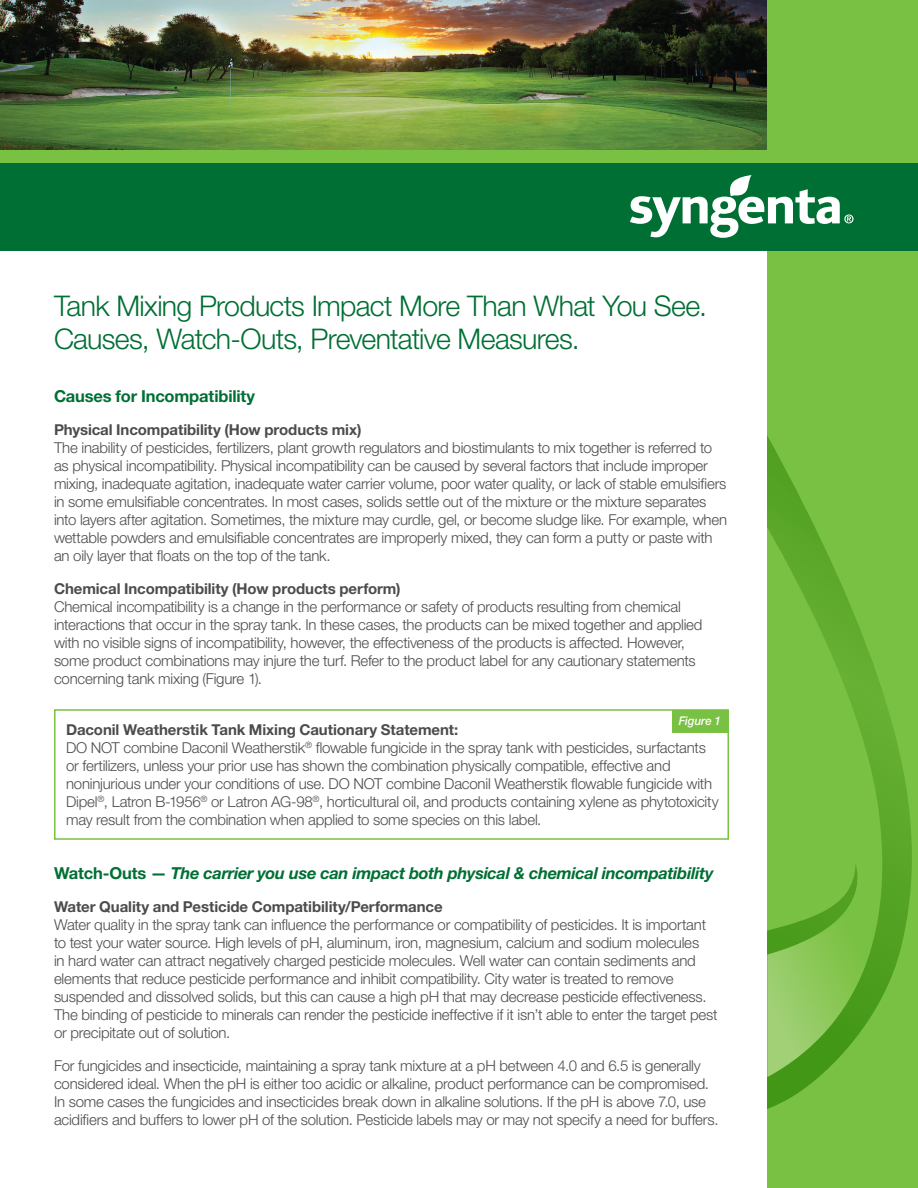
<style>
.page{position:relative;width:918px;height:1188px;background:#fff}
.page>*{position:absolute;margin:0;border:0;box-sizing:border-box;transform-origin:0 0}
.t1{font:300 28.5px/33px "Helvetica Neue LT Std";letter-spacing:-.025em;color:#006f34}
.t2{font:italic 700 16.5px "Helvetica Neue LT Std";letter-spacing:-.02em;color:#006f34}
.t3{font:700 16.5px "Helvetica Neue LT Std";letter-spacing:-.01em;color:#006f34}
.t4{font:300 15px/18px "Helvetica Neue LT Std";letter-spacing:-.015em;color:#4b4c4d}
.t5{font:700 15px "Helvetica Neue LT Std";letter-spacing:-.005em;color:#4b4c4d}
.t6{font:italic 500 12px "Helvetica Neue LT Std";color:#fff;scale:.95 1}
.s1{font-style:normal}
</style>
<div class="page">
<img style="left:0;top:0;width:768px;height:150px">
<div style="left:54px;top:709px;width:675px;height:131px;border:2px solid #79c142"></div>
<div style="left:672px;top:710px;width:56px;height:22px;background:#79c142"></div>
<div style="left:768px;top:0;width:150px;height:1188px;background:#79c142"></div>
<svg style="left:768px;top:437px;width:144px;height:672px"></svg>
<svg style="left:768px;top:877px;width:107px;height:200px"></svg>
<div style="left:0;top:150px;width:918px;height:100px;background:#006f34"></div>
<div style="left:0;top:150px;width:918px;height:13px;background:#79c142"></div>
<svg style="left:630px;top:175px;width:224px;height:63px"></svg>
<p class="t1" style="left:54px;top:289px;width:655px">Tank Mixing Products Impact More Than What You See.<br>Causes, Watch-Outs, Preventative Measures.</p>
<p class="t3" style="left:54px;top:386px;width:203px">Causes for Incompatibility</p>
<p class="t5" style="left:54px;top:420px;width:309px">Physical Incompatibility (How products mix)</p>
<p class="t4" style="left:54px;top:438px;width:675px">The inability of pesticides, fertilizers, plant growth regulators and biostimulants to mix together is referred to as physical incompatibility. Physical incompatibility can be caused by several factors that include improper mixing, inadequate agitation, inadequate water carrier volume, poor water quality, or lack of stable emulsifiers in some emulsifiable concentrates. In most cases, solids settle out of the mixture or the mixture separates into layers after agitation. Sometimes, the mixture may curdle, gel, or become sludge like. For example, when wettable powders and emulsifiable concentrates are improperly mixed, they can form a putty or paste with an oily layer that floats on the top of the tank.</p>
<p class="t5" style="left:54px;top:579px;width:348px">Chemical Incompatibility (How products perform)</p>
<p class="t4" style="left:54px;top:597px;width:650px">Chemical incompatibility is a change in the performance or safety of products resulting from chemical interactions that occur in the spray tank. In these cases, the products can be mixed together and applied with no visible signs of incompatibility, however, the effectiveness of the products is affected. However, some product combinations may injure the turf. Refer to the product label for any cautionary statements concerning tank mixing (Figure 1).</p>
<p class="t6" style="left:679px;top:713px;width:46px">Figure 1</p>
<p class="t5" style="left:66px;top:720px;width:394px">Daconil Weatherstik Tank Mixing Cautionary Statement:</p>
<p class="t4" style="left:66px;top:738px;width:654px">DO NOT combine Daconil Weatherstik<sup>®</sup> flowable fungicide in the spray tank with pesticides, surfactants or fertilizers, unless your prior use has shown the combination physically compatible, effective and noninjurious under your conditions of use. DO NOT combine Daconil Weatherstik flowable fungicide with Dipel<sup>®</sup>, Latron B-1956<sup>®</sup> or Latron AG-98<sup>®</sup>, horticultural oil, and products containing xylene as phytotoxicity may result from the combination when applied to some species on this label.</p>
<p class="t2" style="left:54px;top:863px;width:661px"><span class="s1">Watch-Outs —</span> The carrier you use can impact both physical &amp; chemical incompatibility</p>
<p class="t5" style="left:54px;top:897px;width:390px">Water Quality and Pesticide Compatibility/Performance</p>
<p class="t4" style="left:54px;top:915px;width:665px">Water quality in the spray tank can influence the performance or compatibility of pesticides. It is important to test your water source. High levels of pH, aluminum, iron, magnesium, calcium and sodium molecules<br>in hard water can attract negatively charged pesticide molecules. Well water can contain sediments and elements that reduce pesticide performance and inhibit compatibility. City water is treated to remove suspended and dissolved solids, but this can cause a high pH that may decrease pesticide effectiveness.<br>The binding of pesticide to minerals can render the pesticide ineffective if it isn’t able to enter the target pest or precipitate out of solution.</p>
<p class="t4" style="left:54px;top:1056px;width:666px">For fungicides and insecticide, maintaining a spray tank mixture at a pH between 4.0 and 6.5 is generally considered ideal. When the pH is either too acidic or alkaline, product performance can be compromised.<br>In some cases the fungicides and insecticides break down in alkaline solutions. If the pH is above 7.0, use acidifiers and buffers to lower pH of the solution. Pesticide labels may or may not specify a need for buffers.</p>
</div>
